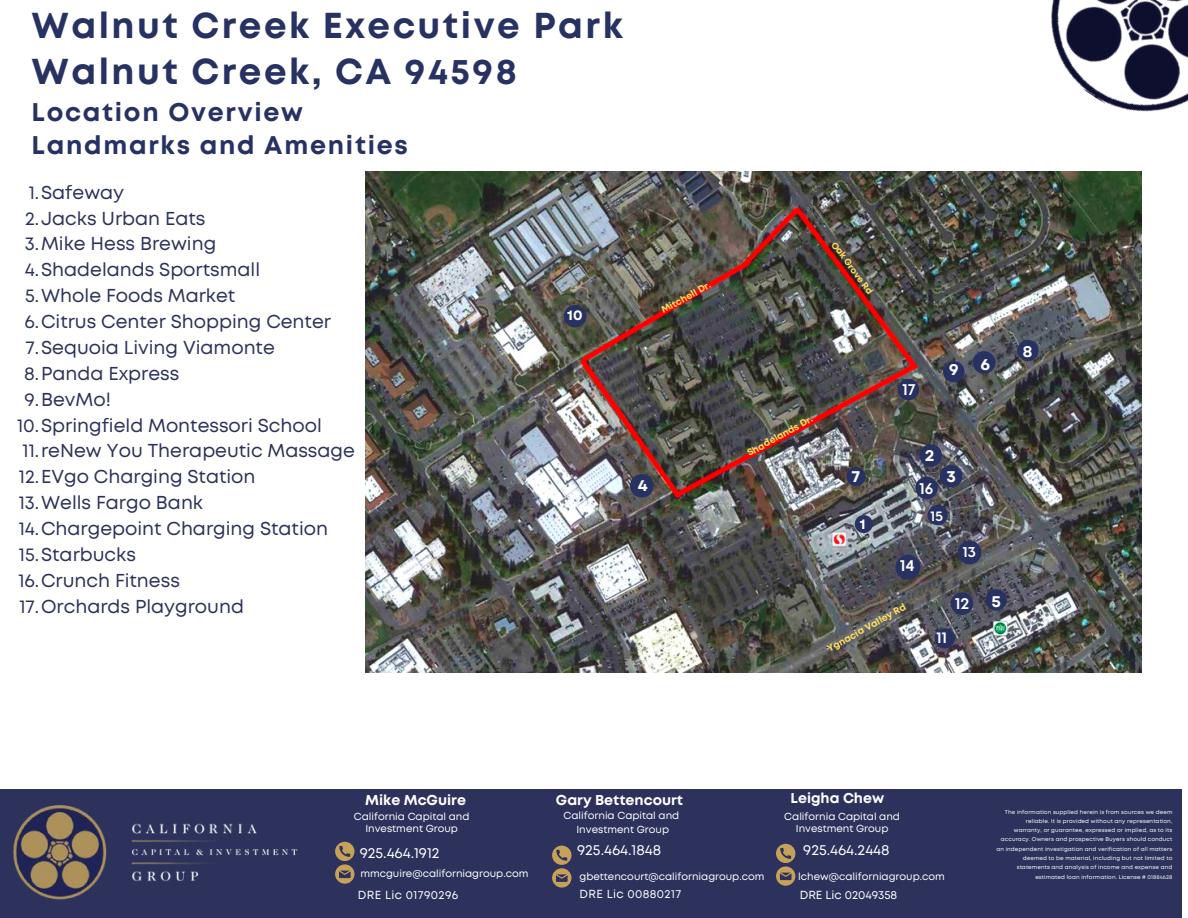
<style>
.page{position:relative;width:1188px;height:918px;background:#fff}
.page>*{position:absolute;margin:0;border:0;box-sizing:border-box;transform-origin:0 0}
.t1{font:700 36px/46.2px "Mont";letter-spacing:.07em;color:#283262}
.t2{font:700 25.5px/32.7px "Mont";letter-spacing:.07em;color:#283262}
.t3{font:18.75px "Mont";color:#2c325b}
.t4{font:700 15.45px "Garet";color:#fff}
.t5{font:700 15.45px "Visby";color:#fff}
.t6{font:700 15px "Visby";color:#fff}
.t7{font:14.7px "Mont";color:#fff}
.t8{font:700 14.25px "Mont";color:#fff}
.t9{font:700 14.25px "Visby";color:#fff}
.t10{font:700 13.5px "Garet";color:#fff}
.t11{font:700 13.5px "Visby";color:#fff}
.t12{font:11.7px "Mont";letter-spacing:.03em;color:#fff}
.t13{font:11.7px "Mont";color:#fff}
.t14{font:10.2px/11.9px "Mont";color:#fff;text-align:center}
.t15{font:700 9.45px "Mont";color:#ffde59}
.t16{font:700 9px "Mont";color:#ffde59}
.t17{font:5.55px/9.3px "Mont";letter-spacing:.02em;color:#fff;text-align:right}
</style>
<div class="page">
<img style="left:365px;top:171px;width:777px;height:502px">
<div style="left:0;top:789px;width:1182px;height:129px;background:#2c325b"></div>
<img style="left:13px;top:805px;width:285px;height:95px">
<img style="left:1051px;top:0;width:137px;height:112px">
<svg style="left:552px;top:846px;width:19px;height:42px"></svg>
<svg style="left:776px;top:844px;width:19px;height:42px"></svg>
<svg style="left:335px;top:842px;width:19px;height:42px"></svg>
<svg style="left:855px;top:515px;width:18px;height:18px"></svg>
<svg style="left:630px;top:474px;width:24px;height:24px"></svg>
<svg style="left:985px;top:589px;width:22px;height:22px"></svg>
<svg style="left:973px;top:351px;width:22px;height:23px"></svg>
<svg style="left:846px;top:467px;width:20px;height:19px"></svg>
<svg style="left:1017px;top:340px;width:22px;height:21px"></svg>
<svg style="left:943px;top:361px;width:21px;height:21px"></svg>
<svg style="left:564px;top:305px;width:22px;height:22px"></svg>
<svg style="left:935px;top:628px;width:20px;height:21px"></svg>
<svg style="left:951px;top:592px;width:22px;height:23px"></svg>
<svg style="left:958px;top:541px;width:23px;height:23px"></svg>
<svg style="left:896px;top:555px;width:24px;height:25px"></svg>
<svg style="left:928px;top:505px;width:20px;height:20px"></svg>
<svg style="left:915px;top:444px;width:47px;height:55px;background:#494e68"></svg>
<svg style="left:898px;top:379px;width:21px;height:21px"></svg>
<h1 class="t1" style="left:32px;top:5px;width:593px">Walnut Creek Executive Park<br>Walnut Creek, CA 94598</h1>
<h2 class="t2" style="left:32px;top:98px;width:378px">Location Overview<br>Landmarks and Amenities</h2>
<h3 class="t3" style="left:29px;top:185px;width:97px">1.Safeway</h3>
<h3 class="t3" style="left:25px;top:211px;width:182px">2.Jacks Urban Eats</h3>
<h3 class="t3" style="left:25px;top:237px;width:193px">3.Mike Hess Brewing</h3>
<h3 class="t3" style="left:25px;top:263px;width:237px">4.Shadelands Sportsmall</h3>
<h3 class="t3" style="left:25px;top:289px;width:212px">5.Whole Foods Market</h3>
<h3 class="t3" style="left:25px;top:314px;width:308px">6.Citrus Center Shopping Center</h3>
<h3 class="t3" style="left:26px;top:340px;width:251px">7.Sequoia Living Viamonte</h3>
<h3 class="t3" style="left:24px;top:366px;width:157px">8.Panda Express</h3>
<h3 class="t3" style="left:25px;top:392px;width:88px">9.BevMo!</h3>
<h3 class="t3" style="left:17px;top:418px;width:306px">10.Springfield Montessori School</h3>
<h3 class="t3" style="left:23px;top:444px;width:334px">11.reNew You Therapeutic Massage</h3>
<h3 class="t3" style="left:19px;top:470px;width:238px">12.EVgo Charging Station</h3>
<h3 class="t3" style="left:19px;top:496px;width:186px">13.Wells Fargo Bank</h3>
<h3 class="t3" style="left:19px;top:521px;width:311px">14.Chargepoint Charging Station</h3>
<h3 class="t3" style="left:19px;top:547px;width:119px">15.Starbucks</h3>
<h3 class="t3" style="left:18px;top:573px;width:163px">16.Crunch Fitness</h3>
<h3 class="t3" style="left:19px;top:599px;width:226px">17.Orchards Playground</h3>
<h3 class="t10" style="left:567px;top:306px;width:17px">10</h3>
<h3 class="t15" style="left:660px;top:307px;width:57px;rotate:-29deg">Mitchell Dr.</h3>
<h3 class="t4" style="left:638px;top:474px;width:11px">4</h3>
<h3 class="t16" style="left:836px;top:241px;width:64px;rotate:53deg">Oak Grove Rd</h3>
<h3 class="t15" style="left:746px;top:450px;width:75px;rotate:-29deg">Shadelands Dr.</h3>
<h3 class="t4" style="left:851px;top:465px;width:10px">7</h3>
<h3 class="t10" style="left:860px;top:514px;width:7px">1</h3>
<h3 class="t5" style="left:903px;top:383px;width:15px">17</h3>
<h3 class="t4" style="left:949px;top:358px;width:11px">9</h3>
<h3 class="t4" style="left:925px;top:444px;width:11px">2</h3>
<h3 class="t5" style="left:920px;top:481px;width:16px">16</h3>
<h3 class="t4" style="left:946px;top:465px;width:11px">3</h3>
<h3 class="t11" style="left:931px;top:510px;width:14px">15</h3>
<h3 class="t4" style="left:980px;top:353px;width:11px">6</h3>
<h3 class="t5" style="left:900px;top:558px;width:16px">14</h3>
<h3 class="t9" style="left:963px;top:545px;width:15px">13</h3>
<h3 class="t15" style="left:826px;top:646px;width:90px;rotate:-29deg">Ygnacia Valley Rd</h3>
<h3 class="t6" style="left:937px;top:631px;width:13px">11</h3>
<h3 class="t5" style="left:955px;top:597px;width:16px">12</h3>
<h3 class="t4" style="left:991px;top:590px;width:11px">5</h3>
<h3 class="t4" style="left:1023px;top:340px;width:11px">8</h3>
<h3 class="t8" style="left:365px;top:795px;width:102px">Mike McGuire</h3>
<h3 class="t8" style="left:556px;top:794px;width:129px">Gary Bettencourt</h3>
<h3 class="t8" style="left:791px;top:792px;width:95px">Leigha Chew</h3>
<h3 class="t14" style="left:564px;top:810px;width:117px;line-height:13.6px">California Capital and<br>Investment Group</h3>
<h3 class="t14" style="left:354px;top:811px;width:117px">California Capital and<br>Investment Group</h3>
<h3 class="t14" style="left:784px;top:811px;width:117px">California Capital and<br>Investment Group</h3>
<h3 class="t7" style="left:360px;top:848px;width:81px">925.464.1912</h3>
<h3 class="t7" style="left:577px;top:844px;width:86px">925.464.1848</h3>
<h3 class="t14" style="left:360px;top:869px;width:170px">mmcguire@californiagroup.com</h3>
<h3 class="t14" style="left:580px;top:871px;width:186px">gbettencourt@californiagroup.com</h3>
<h3 class="t12" style="left:358px;top:890px;width:102px">DRE Lic 01790296</h3>
<h3 class="t12" style="left:580px;top:890px;width:103px">DRE Lic 00880217</h3>
<h3 class="t7" style="left:803px;top:844px;width:88px">925.464.2448</h3>
<h3 class="t14" style="left:798px;top:871px;width:148px">lchew@californiagroup.com</h3>
<h3 class="t13" style="left:800px;top:891px;width:99px">DRE Lic 02049358</h3>
<p class="t17" style="left:996px;top:807px;width:177px">The information supplied herein is from sources we deem reliable. It is provided without any representation,<br>warranty, or guarantee, expressed or implied, as to its accuracy. Owners and prospective Buyers should conduct an independent investigation and verification of all matters deemed to be material, including but not limited to statements and analysis of income and expense and estimated loan information. License # 01884628</p>
</div>
